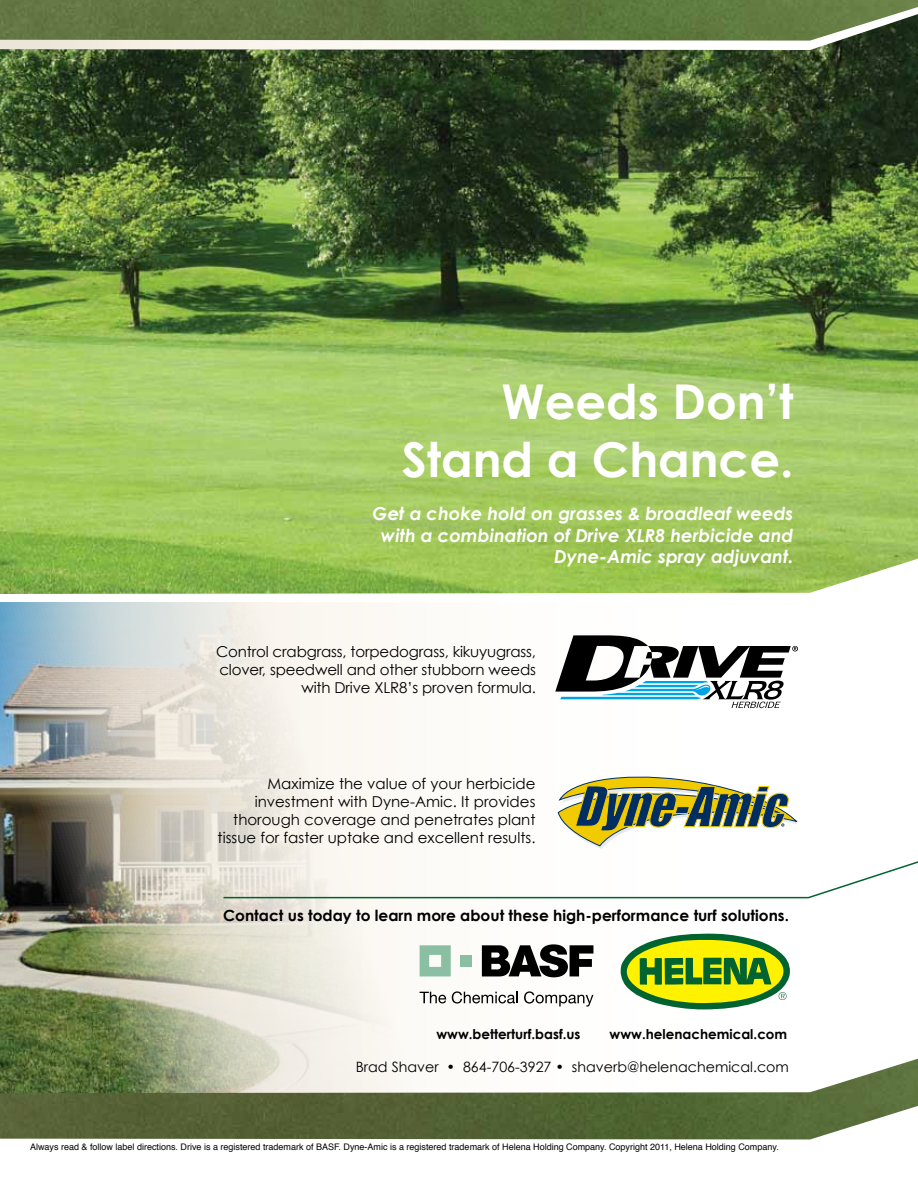
<style>
.page{position:relative;width:918px;height:1188px;background:#fff}
.page>*{position:absolute;margin:0;border:0;box-sizing:border-box;transform-origin:0 0}
.t1{font:700 48px/57.6px "Century Gothic";color:#fff;text-align:right}
.t2{font:italic 700 18px/21.6px "Century Gothic";color:#fff;text-align:right}
.t3{font:700 15.3px "Century Gothic";color:#000}
.t4{font:15px/18px "Century Gothic";color:#000;text-align:right}
.t5{font:14.25px "Century Gothic";color:#000}
.t6{font:700 13.5px "Century Gothic";color:#000}
.t7{font:9px "Helvetica";color:#000}
</style>
<div class="page">
<img style="left:0;top:602px;width:558px;height:457px">
<svg style="left:389px;top:1139px;width:423px;height:1px"></svg>
<svg style="left:555px;top:635px;width:243px;height:73px"></svg>
<svg style="left:558px;top:776px;width:240px;height:73px"></svg>
<svg style="left:620px;top:933px;width:170px;height:77px"></svg>
<svg style="left:420px;top:992px;width:26px;height:11px"></svg>
<svg style="left:452px;top:991px;width:66px;height:13px"></svg>
<svg style="left:524px;top:991px;width:69px;height:16px"></svg>
<svg style="left:482px;top:944px;width:111px;height:33px"></svg>
<svg style="left:420px;top:945px;width:31px;height:31px"></svg>
<div style="left:460px;top:955px;width:12px;height:12px;background:#8bbfa3"></div>
<img style="left:0;top:1059px;width:918px;height:80px">
<img style="left:0;top:0;width:918px;height:14px">
<img style="left:0;top:14px;width:918px;height:580px">
<svg style="left:222px;top:856px;width:696px;height:43px"></svg>
<h1 class="t1" style="left:402px;top:372px;width:393px">Weeds Don’t<br>Stand a Chance.</h1>
<p class="t2" style="left:373px;top:502px;width:422px">Get a choke hold on grasses &amp; broadleaf weeds with a combination of Drive XLR8 herbicide and<br>Dyne-Amic spray adjuvant.</p>
<p class="t4" style="left:216px;top:643px;width:321px">Control crabgrass, torpedograss, kikuyugrass, clover, speedwell and other stubborn weeds with Drive XLR8’s proven formula.</p>
<p class="t4" style="left:218px;top:774px;width:319px">Maximize the value of your herbicide investment with Dyne-Amic. It provides thorough coverage and penetrates plant tissue for faster uptake and excellent results.</p>
<p class="t3" style="left:223px;top:905px;width:567px">Contact us today to learn more about these high-performance turf solutions.</p>
<p class="t6" style="left:436px;top:1026px;width:146px">www.betterturf.basf.us</p>
<p class="t6" style="left:610px;top:1026px;width:179px">www.helenachemical.com</p>
<p class="t5" style="left:356px;top:1059px;width:435px">Brad Shaver • 864-706-3927 • shaverb@helenachemical.com</p>
<p class="t7" style="left:30px;top:1140px;width:750px">Always read &amp; follow label directions. Drive is a registered trademark of BASF. Dyne-Amic is a registered trademark of Helena Holding Company. Copyright 2011, Helena Holding Company.</p>
</div>
